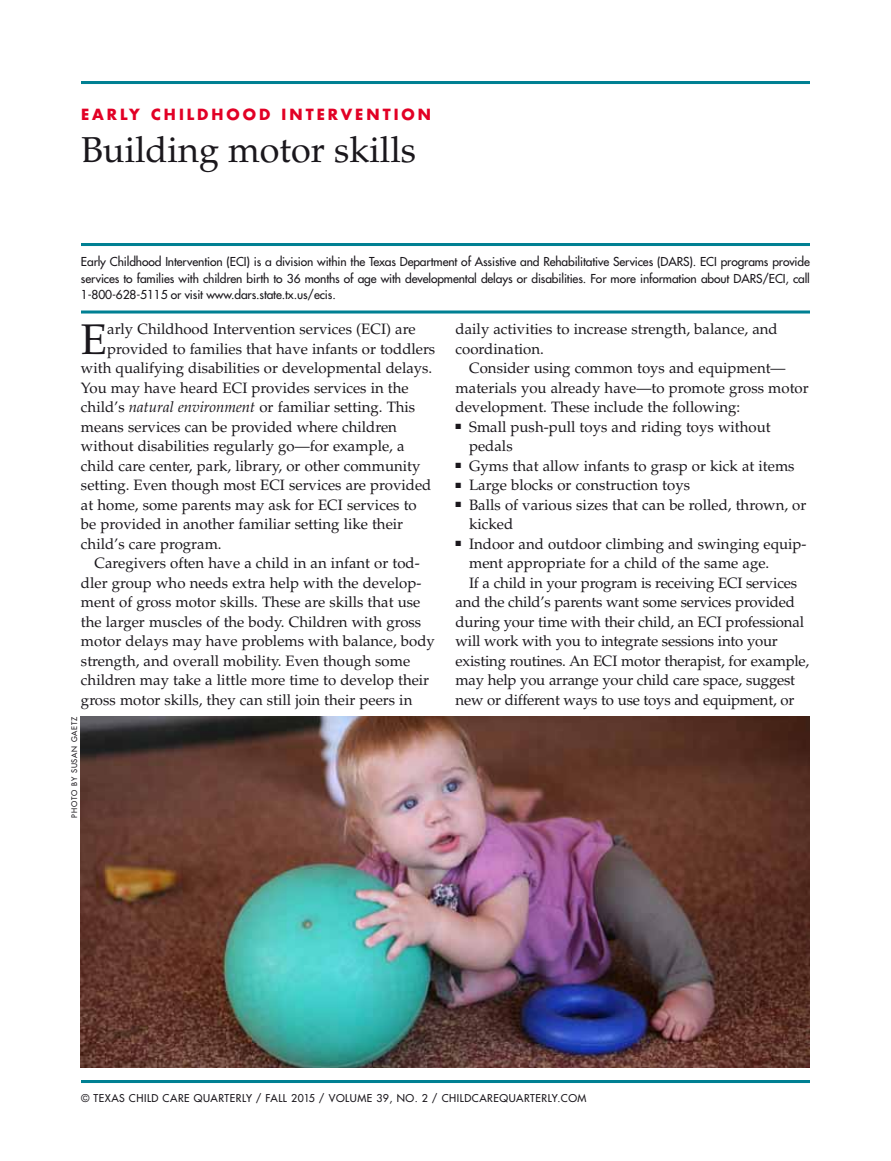
<style>
.page{position:relative;width:891px;height:1161px;background:#fff}
.page>*{position:absolute;margin:0;border:0;box-sizing:border-box;transform-origin:0 0}
.t1{font:42.9px "Palatino";color:#1a171c}
.t2{font:36px "Palatino";color:#1a171c}
.t3{font:15px/19.5px "Palatino";color:#1a171c}
.t4{font:700 15px "Futura";letter-spacing:.2em;color:#e20025}
.t5{font:12px/16.5px "Futura";letter-spacing:-.01em;color:#1a171c}
.t6{font:10.5px "Futura";letter-spacing:.05em;color:#1a171c}
.t7{font:7.5px "Futura";letter-spacing:.1em;color:#1a171c}
.s1{font-style:italic}
</style>
<div class="page">
<hr style="left:81px;top:81px;width:729px;height:3px;background:#008093">
<hr style="left:81px;top:1080px;width:729px;height:3px;background:#008093">
<hr style="left:81px;top:311px;width:729px;height:3px;background:#008093">
<hr style="left:81px;top:243px;width:729px;height:3px;background:#008093">
<img style="left:81px;top:717px;width:729px;height:351px">
<p class="t4" style="left:81px;top:104px;width:352px">EAR LY CHILDHOOD INTER VENTION</p>
<h2 class="t2" style="left:81px;top:129px;width:337px">Building motor skills</h2>
<p class="t5" style="left:81px;top:253px;width:588px">Early Childhood Intervention (ECI) is a division within the Texas Department of Assistive and Rehabilitative Services (DARS</p>
<p class="t5" style="left:81px;top:253px;width:731px;text-indent:608px">). ECI programs provide services to families with children birth to 36 months of age with developmental delays or disabilities. For more information about DARS</p>
<p class="t5" style="left:762px;top:270px;width:49px">/ECI, call</p>
<p class="t5" style="left:81px;top:286px;width:256px">1-800-628-5115 or visit www.dars.state.tx.us/ecis.</p>
<h1 class="t1" style="left:81px;top:314px;width:28px">E</h1>
<p class="t3" style="left:107px;top:319px;width:310px">arly Childhood Intervention services (ECI) are</p>
<p class="t3" style="left:107px;top:339px;width:330px">provided to families that have infants or toddlers</p>
<p class="t3" style="left:81px;top:358px;width:353px">with qualifying disabilities or developmental delays.</p>
<p class="t3" style="left:81px;top:378px;width:329px">You may have heard ECI provides services in the</p>
<p class="t3" style="left:81px;top:397px;width:336px">child’s <span class="s1">natural environment</span> or familiar setting. This</p>
<p class="t3" style="left:81px;top:417px;width:317px">means services can be provided where children</p>
<p class="t3" style="left:81px;top:436px;width:325px">without disabilities regularly go—for example, a</p>
<p class="t3" style="left:81px;top:456px;width:341px">child care center, park, library, or other community</p>
<p class="t3" style="left:81px;top:475px;width:352px">setting. Even though most ECI services are provided</p>
<p class="t3" style="left:81px;top:495px;width:337px">at home, some parents may ask for ECI services to</p>
<p class="t3" style="left:81px;top:514px;width:324px">be provided in another familiar setting like their</p>
<p class="t3" style="left:81px;top:534px;width:142px">child’s care program.</p>
<p class="t3" style="left:94px;top:553px;width:327px">Caregivers often have a child in an infant or tod-</p>
<p class="t3" style="left:81px;top:573px;width:342px">dler group who needs extra help with the develop-</p>
<p class="t3" style="left:81px;top:592px;width:341px">ment of gross motor skills. These are skills that use</p>
<p class="t3" style="left:81px;top:612px;width:342px">the larger muscles of the body. Children with gross</p>
<p class="t3" style="left:81px;top:631px;width:355px">motor delays may have problems with balance, body</p>
<p class="t3" style="left:81px;top:651px;width:331px">strength, and overall mobility. Even though some</p>
<p class="t3" style="left:81px;top:670px;width:350px">children may take a little more time to develop their</p>
<p class="t3" style="left:81px;top:690px;width:333px">gross motor skills, they can still join their peers in</p>
<p class="t7" style="left:69px;top:818px;width:103px;rotate:-90deg">photo by susan gaetz</p>
<p class="t3" style="left:456px;top:319px;width:324px">daily activities to increase strength, balance, and coordination.</p>
<p class="t3" style="left:456px;top:358px;width:355px;text-indent:14px">Consider using common toys and equipment— materials you already have—to promote gross motor development. These include the following:</p>
<p class="t3" style="left:469px;top:417px;width:303px;text-indent:-14px">■ Small push-pull toys and riding toys without pedals</p>
<p class="t3" style="left:456px;top:456px;width:340px">■ Gyms that allow infants to grasp or kick at items</p>
<p class="t3" style="left:456px;top:475px;width:236px">■ Large blocks or construction toys</p>
<p class="t3" style="left:469px;top:495px;width:339px;text-indent:-14px">■ Balls of various sizes that can be rolled, thrown, or kicked</p>
<p class="t3" style="left:456px;top:534px;width:352px">■ Indoor and outdoor climbing and swinging equip-</p>
<p class="t3" style="left:469px;top:553px;width:302px">ment appropriate for a child of the same age.</p>
<p class="t3" style="left:469px;top:573px;width:330px">If a child in your program is receiving ECI services</p>
<p class="t3" style="left:456px;top:592px;width:341px">and the child’s parents want some services provided</p>
<p class="t3" style="left:456px;top:612px;width:350px">during your time with their child, an ECI professional</p>
<p class="t3" style="left:456px;top:631px;width:324px">will work with you to integrate sessions into your</p>
<p class="t3" style="left:456px;top:651px;width:355px">existing routines. An ECI motor therapist, for example,</p>
<p class="t3" style="left:456px;top:670px;width:341px">may help you arrange your child care space, suggest</p>
<p class="t3" style="left:456px;top:690px;width:340px">new or different ways to use toys and equipment, or</p>
<p class="t6" style="left:81px;top:1091px;width:197px">© Texas Child Care quarterly / FALL</p>
<p class="t6" style="left:291px;top:1091px;width:280px">2015 / VOLUME 39, NO. 2 / childcarequarterly.com</p>
</div>
